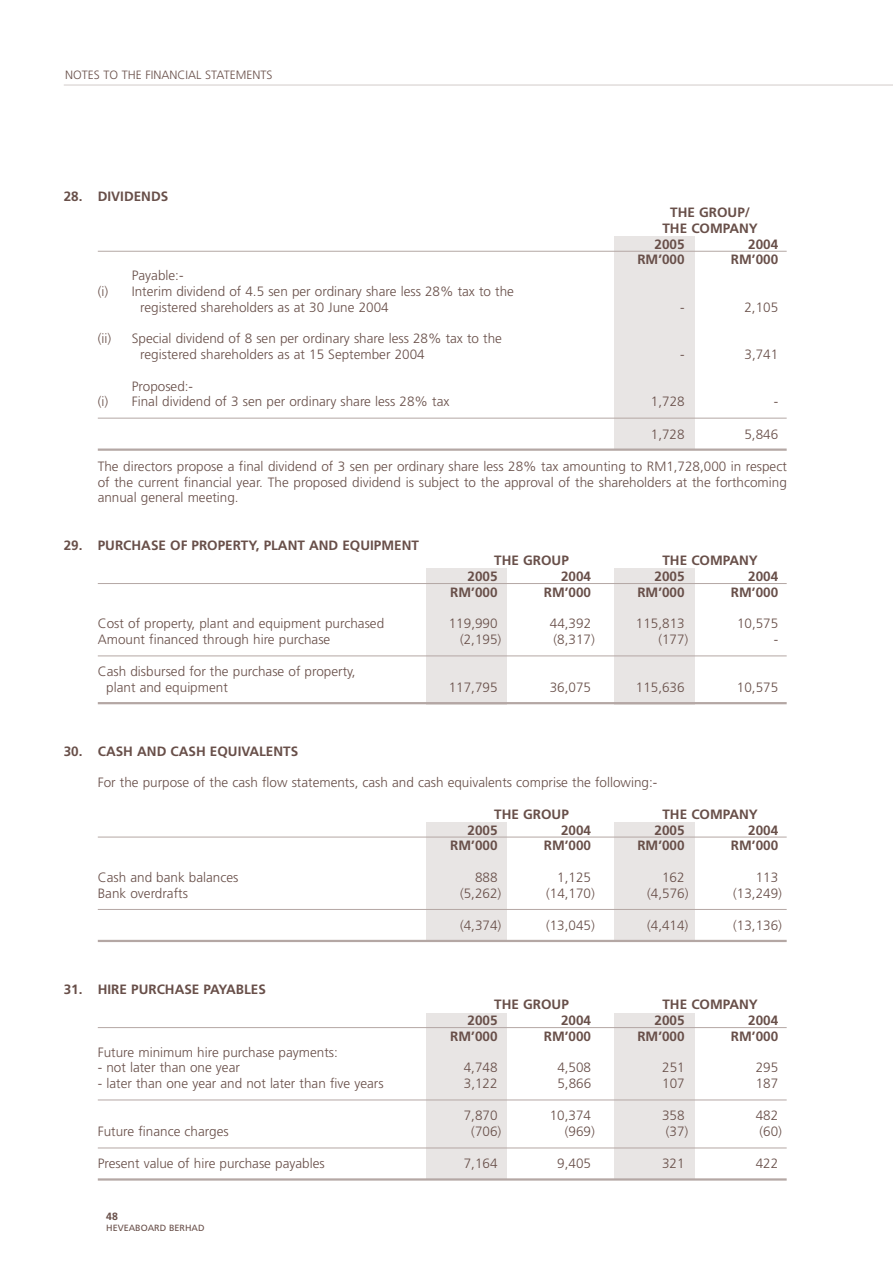
<style>
.page{position:relative;width:893px;height:1263px;background:#fff}
.page>*{position:absolute;margin:0;border:0;box-sizing:border-box;transform-origin:0 0}
.t1{font:300 13.5px/15.8px "Frutiger";color:#684f49}
.t2{font:700 13.5px "Frutiger";color:#684f49}
.t3{font:300 12px "Frutiger";color:#684f49}
.t4{font:700 10.5px "Frutiger";color:#684f49}
.t5{font:9px "Frutiger";color:#684f49}
</style>
<div class="page">
<hr style="left:64px;top:84px;width:829px;height:2px;background:#e1dcdb">
<div style="left:427px;top:1013px;width:80px;height:166px;background:#e8e5e4"></div>
<div style="left:614px;top:1013px;width:81px;height:166px;background:#e8e5e4"></div>
<div style="left:427px;top:822px;width:80px;height:119px;background:#e8e5e4"></div>
<div style="left:614px;top:822px;width:81px;height:119px;background:#e8e5e4"></div>
<div style="left:427px;top:568px;width:80px;height:136px;background:#e8e5e4"></div>
<div style="left:614px;top:568px;width:81px;height:136px;background:#e8e5e4"></div>
<div style="left:614px;top:237px;width:81px;height:212px;background:#e8e5e4"></div>
<hr style="left:98px;top:251px;width:689px;height:1px;background:#b4a7a4">
<hr style="left:98px;top:418px;width:689px;height:1px;background:#b4a7a4">
<hr style="left:98px;top:448px;width:689px;height:3px;background:#b4a7a4">
<hr style="left:98px;top:583px;width:689px;height:1px;background:#b4a7a4">
<hr style="left:98px;top:655px;width:689px;height:1px;background:#b4a7a4">
<hr style="left:98px;top:702px;width:689px;height:2px;background:#b4a7a4">
<hr style="left:98px;top:837px;width:689px;height:1px;background:#b4a7a4">
<hr style="left:98px;top:909px;width:689px;height:1px;background:#b4a7a4">
<hr style="left:98px;top:940px;width:689px;height:2px;background:#b4a7a4">
<hr style="left:98px;top:1027px;width:689px;height:1px;background:#b4a7a4">
<hr style="left:98px;top:1099px;width:689px;height:1px;background:#b4a7a4">
<hr style="left:98px;top:1147px;width:689px;height:1px;background:#b4a7a4">
<hr style="left:98px;top:1178px;width:689px;height:2px;background:#b4a7a4">
<p class="t3" style="left:65px;top:70px;width:209px">NOTES TO THE FINANCIAL STATEMENTS</p>
<p class="t2" style="left:64px;top:191px;width:106px">28. DIVIDENDS</p>
<p class="t2" style="left:670px;top:207px;width:81px">THE GROUP/</p>
<p class="t2" style="left:662px;top:223px;width:97px">THE COMPANY</p>
<p class="t2" style="left:655px;top:239px;width:32px">2005</p>
<p class="t2" style="left:748px;top:239px;width:32px">2004</p>
<p class="t2" style="left:637px;top:254px;width:49px">RM’000</p>
<p class="t2" style="left:731px;top:254px;width:49px">RM’000</p>
<p class="t1" style="left:132px;top:269px;width:53px">Payable:-</p>
<p class="t1" style="left:98px;top:284px;width:418px">(i) Interim dividend of 4.5 sen per ordinary share less 28% tax to the</p>
<p class="t1" style="left:140px;top:300px;width:250px">registered shareholders as at 30 June 2004</p>
<p class="t1" style="left:680px;top:300px;width:6px">-</p>
<p class="t1" style="left:744px;top:300px;width:35px">2,105</p>
<p class="t1" style="left:140px;top:332px;width:363px;text-indent:-43px">(ii) Special dividend of 8 sen per ordinary share less 28% tax to the registered shareholders as at 15 September 2004</p>
<p class="t1" style="left:680px;top:347px;width:6px">-</p>
<p class="t1" style="left:744px;top:347px;width:35px">3,741</p>
<p class="t1" style="left:98px;top:379px;width:353px;text-indent:34px">Proposed:-<br>(i) Final dividend of 3 sen per ordinary share less 28% tax</p>
<p class="t1" style="left:651px;top:395px;width:35px">1,728</p>
<p class="t1" style="left:774px;top:395px;width:6px">-</p>
<p class="t1" style="left:651px;top:427px;width:35px">1,728</p>
<p class="t1" style="left:744px;top:427px;width:35px">5,846</p>
<p class="t1" style="left:98px;top:459px;width:691px;text-align:justify">The directors propose a final dividend of 3 sen per ordinary share less 28% tax amounting to RM1,728,000 in respect of the current financial year. The proposed dividend is subject to the approval of the shareholders at the forthcoming annual general meeting.</p>
<p class="t2" style="left:64px;top:539px;width:357px">29. PURCHASE OF PROPERTY, PLANT AND EQUIPMENT</p>
<p class="t2" style="left:494px;top:555px;width:76px">THE GROUP</p>
<p class="t2" style="left:662px;top:555px;width:97px">THE COMPANY</p>
<p class="t2" style="left:467px;top:571px;width:32px">2005</p>
<p class="t2" style="left:561px;top:571px;width:32px">2004</p>
<p class="t2" style="left:655px;top:571px;width:32px">2005</p>
<p class="t2" style="left:748px;top:571px;width:32px">2004</p>
<p class="t2" style="left:450px;top:587px;width:49px">RM’000</p>
<p class="t2" style="left:544px;top:587px;width:49px">RM’000</p>
<p class="t2" style="left:637px;top:587px;width:49px">RM’000</p>
<p class="t2" style="left:731px;top:587px;width:49px">RM’000</p>
<p class="t1" style="left:98px;top:617px;width:288px">Cost of property, plant and equipment purchased</p>
<p class="t1" style="left:449px;top:617px;width:50px">119,990</p>
<p class="t1" style="left:550px;top:617px;width:43px">44,392</p>
<p class="t1" style="left:636px;top:617px;width:50px">115,813</p>
<p class="t1" style="left:737px;top:617px;width:43px">10,575</p>
<p class="t1" style="left:98px;top:632px;width:234px">Amount financed through hire purchase</p>
<p class="t1" style="left:460px;top:632px;width:43px">(2,195)</p>
<p class="t1" style="left:554px;top:632px;width:43px">(8,317)</p>
<p class="t1" style="left:658px;top:632px;width:32px">(177)</p>
<p class="t1" style="left:774px;top:632px;width:6px">-</p>
<p class="t1" style="left:106px;top:665px;width:251px;text-indent:-9px">Cash disbursed for the purchase of property, plant and equipment</p>
<p class="t1" style="left:449px;top:680px;width:50px">117,795</p>
<p class="t1" style="left:550px;top:680px;width:43px">36,075</p>
<p class="t1" style="left:636px;top:680px;width:50px">115,636</p>
<p class="t1" style="left:737px;top:680px;width:43px">10,575</p>
<p class="t2" style="left:64px;top:746px;width:236px">30. CASH AND CASH EQUIVALENTS</p>
<p class="t1" style="left:98px;top:776px;width:561px">For the purpose of the cash flow statements, cash and cash equivalents comprise the following:-</p>
<p class="t2" style="left:494px;top:809px;width:76px">THE GROUP</p>
<p class="t2" style="left:662px;top:809px;width:97px">THE COMPANY</p>
<p class="t2" style="left:467px;top:824px;width:32px">2005</p>
<p class="t2" style="left:561px;top:824px;width:32px">2004</p>
<p class="t2" style="left:655px;top:824px;width:32px">2005</p>
<p class="t2" style="left:748px;top:824px;width:32px">2004</p>
<p class="t2" style="left:450px;top:840px;width:49px">RM’000</p>
<p class="t2" style="left:544px;top:840px;width:49px">RM’000</p>
<p class="t2" style="left:637px;top:840px;width:49px">RM’000</p>
<p class="t2" style="left:731px;top:840px;width:49px">RM’000</p>
<p class="t1" style="left:98px;top:870px;width:142px">Cash and bank balances</p>
<p class="t1" style="left:475px;top:870px;width:24px">888</p>
<p class="t1" style="left:557px;top:870px;width:35px">1,125</p>
<p class="t1" style="left:662px;top:870px;width:24px">162</p>
<p class="t1" style="left:756px;top:870px;width:24px">113</p>
<p class="t1" style="left:98px;top:886px;width:92px">Bank overdrafts</p>
<p class="t1" style="left:460px;top:886px;width:43px">(5,262)</p>
<p class="t1" style="left:546px;top:886px;width:50px">(14,170)</p>
<p class="t1" style="left:647px;top:886px;width:43px">(4,576)</p>
<p class="t1" style="left:733px;top:886px;width:50px">(13,249)</p>
<p class="t1" style="left:460px;top:918px;width:43px">(4,374)</p>
<p class="t1" style="left:546px;top:918px;width:50px">(13,045)</p>
<p class="t1" style="left:647px;top:918px;width:43px">(4,414)</p>
<p class="t1" style="left:733px;top:918px;width:50px">(13,136)</p>
<p class="t2" style="left:64px;top:983px;width:204px">31. HIRE PURCHASE PAYABLES</p>
<p class="t2" style="left:494px;top:999px;width:76px">THE GROUP</p>
<p class="t2" style="left:662px;top:999px;width:97px">THE COMPANY</p>
<p class="t2" style="left:467px;top:1015px;width:32px">2005</p>
<p class="t2" style="left:561px;top:1015px;width:32px">2004</p>
<p class="t2" style="left:655px;top:1015px;width:32px">2005</p>
<p class="t2" style="left:748px;top:1015px;width:32px">2004</p>
<p class="t2" style="left:450px;top:1031px;width:49px">RM’000</p>
<p class="t2" style="left:544px;top:1031px;width:49px">RM’000</p>
<p class="t2" style="left:637px;top:1031px;width:49px">RM’000</p>
<p class="t2" style="left:731px;top:1031px;width:49px">RM’000</p>
<p class="t1" style="left:98px;top:1045px;width:242px">Future minimum hire purchase payments:</p>
<p class="t1" style="left:98px;top:1061px;width:144px">- not later than one year</p>
<p class="t1" style="left:464px;top:1061px;width:35px">4,748</p>
<p class="t1" style="left:557px;top:1061px;width:35px">4,508</p>
<p class="t1" style="left:662px;top:1061px;width:24px">251</p>
<p class="t1" style="left:756px;top:1061px;width:24px">295</p>
<p class="t1" style="left:98px;top:1076px;width:287px">- later than one year and not later than five years</p>
<p class="t1" style="left:464px;top:1076px;width:35px">3,122</p>
<p class="t1" style="left:557px;top:1076px;width:35px">5,866</p>
<p class="t1" style="left:662px;top:1076px;width:24px">107</p>
<p class="t1" style="left:756px;top:1076px;width:24px">187</p>
<p class="t1" style="left:464px;top:1109px;width:35px">7,870</p>
<p class="t1" style="left:550px;top:1109px;width:43px">10,374</p>
<p class="t1" style="left:662px;top:1109px;width:24px">358</p>
<p class="t1" style="left:756px;top:1109px;width:24px">482</p>
<p class="t1" style="left:98px;top:1124px;width:132px">Future finance charges</p>
<p class="t1" style="left:471px;top:1124px;width:32px">(706)</p>
<p class="t1" style="left:565px;top:1124px;width:32px">(969)</p>
<p class="t1" style="left:666px;top:1124px;width:24px">(37)</p>
<p class="t1" style="left:759px;top:1124px;width:24px">(60)</p>
<p class="t1" style="left:98px;top:1157px;width:228px">Present value of hire purchase payables</p>
<p class="t1" style="left:464px;top:1157px;width:35px">7,164</p>
<p class="t1" style="left:557px;top:1157px;width:35px">9,405</p>
<p class="t1" style="left:662px;top:1157px;width:24px">321</p>
<p class="t1" style="left:756px;top:1157px;width:24px">422</p>
<p class="t4" style="left:106px;top:1212px;width:13px">48</p>
<p class="t5" style="left:106px;top:1225px;width:100px">HEVEABOARD BERHAD</p>
</div>
